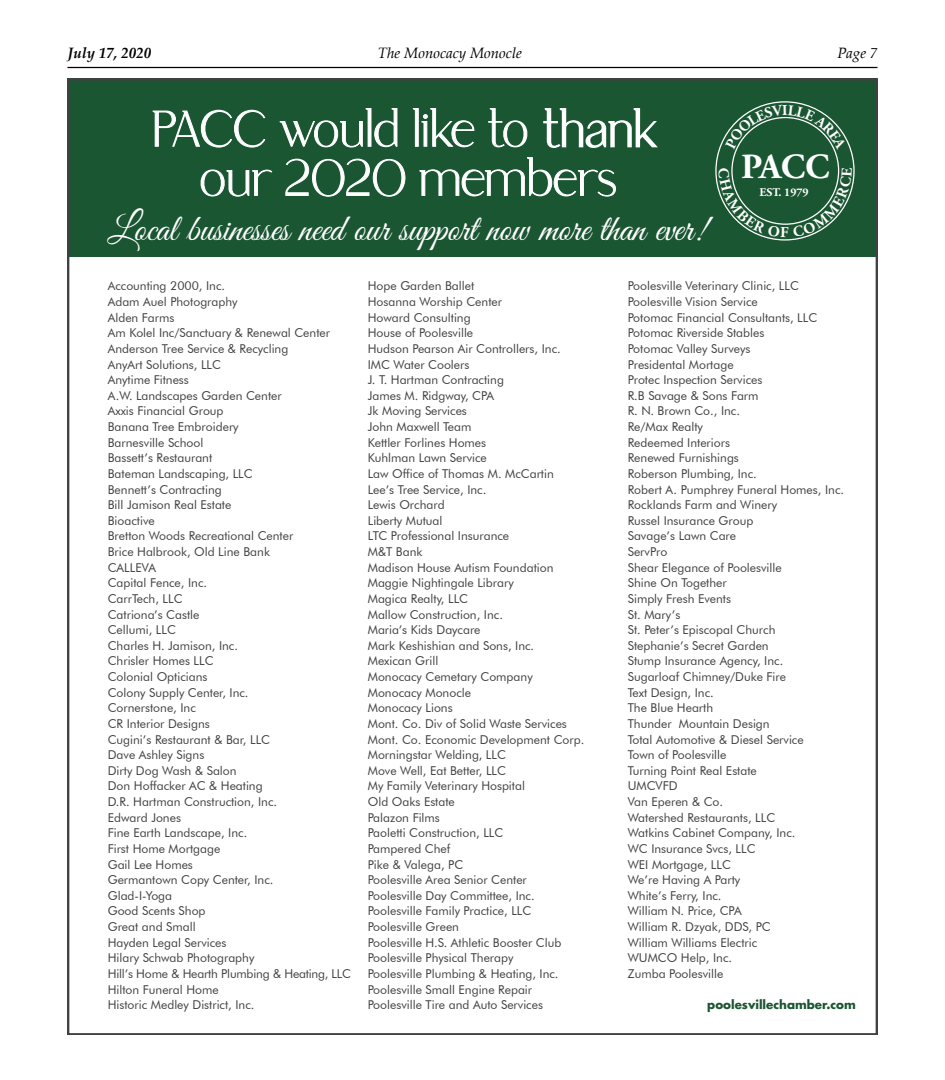
<style>
.page{position:relative;width:945px;height:1080px;background:#fff}
.page>*{position:absolute;margin:0;border:0;box-sizing:border-box;transform-origin:0 0}
.t1{font:37.5px "Great Vibes";color:#fff}
.t2{font:700 35.38px "Adobe Garamond Pro";color:#fff}
.t3{font:italic 15px "Palatino Linotype";color:#000}
.t4{font:italic 700 15px "Palatino Linotype";color:#000}
.t5{font:12.25px/15.6px "Futura BT";color:#414042}
.t6{font:700 11.88px "Futura";color:#1b5633}
.t7{font:700 11.75px "Adobe Garamond Pro";letter-spacing:-.005em;color:#fff}
</style>
<div class="page">
<hr style="left:68px;top:67px;width:810px;height:1px;background:#000">
<div style="left:68px;top:79px;width:810px;height:178px;background:#1b5633"></div>
<svg style="left:200px;top:157px;width:417px;height:40px"></svg>
<svg style="left:153px;top:108px;width:375px;height:40px"></svg>
<svg style="left:543px;top:108px;width:115px;height:40px"></svg>
<svg style="left:718px;top:167px;width:134px;height:70px"></svg>
<svg style="left:725px;top:105px;width:122px;height:45px"></svg>
<p class="t4" style="left:68px;top:43px;width:85px">July 17, 2020</p>
<p class="t3" style="left:378px;top:43px;width:146px">The Monocacy Monocle</p>
<p class="t3" style="left:838px;top:43px;width:41px">Page 7</p>
<h1 class="t1" style="left:108px;top:208px;width:600px">Local businesses need our support now more than ever!</h1>
<h2 class="t2" style="left:741px;top:146px;width:90px">PACC</h2>
<p class="t7" style="left:760px;top:185px;width:51px">EST. 1979</p>
<p class="t5" style="left:108px;top:278px;width:245px">Accounting 2000, Inc.<br>Adam Auel Photography<br>Alden Farms<br>Am Kolel Inc/Sanctuary &amp; Renewal Center<br>Anderson Tree Service &amp; Recycling<br>AnyArt Solutions, LLC<br>Anytime Fitness<br>A.W. Landscapes Garden Center<br>Axxis Financial Group<br>Banana Tree Embroidery<br>Barnesville School<br>Bassett’s Restaurant<br>Bateman Landscaping, LLC<br>Bennett’s Contracting<br>Bill Jamison Real Estate<br>Bioactive<br>Bretton Woods Recreational Center<br>Brice Halbrook, Old Line Bank<br>CALLEVA<br>Capital Fence, Inc.<br>CarrTech, LLC<br>Catriona’s Castle<br>Cellumi, LLC<br>Charles H. Jamison, Inc.<br>Chrisler Homes LLC<br>Colonial Opticians<br>Colony Supply Center, Inc.<br>Cornerstone, Inc<br>CR Interior Designs<br>Cugini’s Restaurant &amp; Bar, LLC<br>Dave Ashley Signs<br>Dirty Dog Wash &amp; Salon<br>Don Hoffacker AC &amp; Heating<br>D.R. Hartman Construction, Inc.<br>Edward Jones<br>Fine Earth Landscape, Inc.<br>First Home Mortgage<br>Gail Lee Homes<br>Germantown Copy Center, Inc.<br>Glad-I-Yoga<br>Good Scents Shop<br>Great and Small<br>Hayden Legal Services<br>Hilary Schwab Photography<br>Hill’s Home &amp; Hearth Plumbing &amp; Heating, LLC<br>Hilton Funeral Home<br>Historic Medley District, Inc.</p>
<p class="t5" style="left:368px;top:278px;width:218px">Hope Garden Ballet<br>Hosanna Worship Center<br>Howard Consulting<br>House of Poolesville<br>Hudson Pearson Air Controllers, Inc.<br>IMC Water Coolers<br>J. T. Hartman Contracting<br>James M. Ridgway, CPA<br>Jk Moving Services<br>John Maxwell Team<br>Kettler Forlines Homes<br>Kuhlman Lawn Service<br>Law Office of Thomas M. McCartin<br>Lee’s Tree Service, Inc.<br>Lewis Orchard<br>Liberty Mutual<br>LTC Professional Insurance<br>M&amp;T Bank<br>Madison House Autism Foundation<br>Maggie Nightingale Library<br>Magica Realty, LLC<br>Mallow Construction, Inc.<br>Maria’s Kids Daycare<br>Mark Keshishian and Sons, Inc.<br>Mexican Grill<br>Monocacy Cemetary Company<br>Monocacy Monocle<br>Monocacy Lions<br>Mont. Co. Div of Solid Waste Services<br>Mont. Co. Economic Development Corp.<br>Morningstar Welding, LLC<br>Move Well, Eat Better, LLC<br>My Family Veterinary Hospital<br>Old Oaks Estate<br>Palazon Films<br>Paoletti Construction, LLC<br>Pampered Chef<br>Pike &amp; Valega, PC<br>Poolesville Area Senior Center<br>Poolesville Day Committee, Inc.<br>Poolesville Family Practice, LLC<br>Poolesville Green<br>Poolesville H.S. Athletic Booster Club<br>Poolesville Physical Therapy<br>Poolesville Plumbing &amp; Heating, Inc.<br>Poolesville Small Engine Repair<br>Poolesville Tire and Auto Services</p>
<p class="t5" style="left:628px;top:278px;width:218px">Poolesville Veterinary Clinic, LLC<br>Poolesville Vision Service<br>Potomac Financial Consultants, LLC<br>Potomac Riverside Stables<br>Potomac Valley Surveys<br>Presidental Mortage<br>Protec Inspection Services<br>R.B Savage &amp; Sons Farm<br>R. N. Brown Co., Inc.<br>Re/Max Realty<br>Redeemed Interiors<br>Renewed Furnishings<br>Roberson Plumbing, Inc.<br>Robert A. Pumphrey Funeral Homes, Inc.<br>Rocklands Farm and Winery<br>Russel Insurance Group<br>Savage’s Lawn Care<br>ServPro<br>Shear Elegance of Poolesville<br>Shine On Together<br>Simply Fresh Events<br>St. Mary’s<br>St. Peter’s Episcopal Church<br>Stephanie’s Secret Garden<br>Stump Insurance Agency, Inc.<br>Sugarloaf Chimney/Duke Fire<br>Text Design, Inc.<br>The Blue Hearth<br>Thunder Mountain Design<br>Total Automotive &amp; Diesel Service<br>Town of Poolesville<br>Turning Point Real Estate<br>UMCVFD<br>Van Eperen &amp; Co.<br>Watershed Restaurants, LLC<br>Watkins Cabinet Company, Inc.<br>WC Insurance Svcs, LLC<br>WEI Mortgage, LLC<br>We’re Having A Party<br>White’s Ferry, Inc.<br>William N. Price, CPA<br>William R. Dzyak, DDS, PC<br>William Williams Electric<br>WUMCO Help, Inc.<br>Zumba Poolesville</p>
<p class="t6" style="left:707px;top:997px;width:150px">poolesvillechamber.com</p>
</div>
